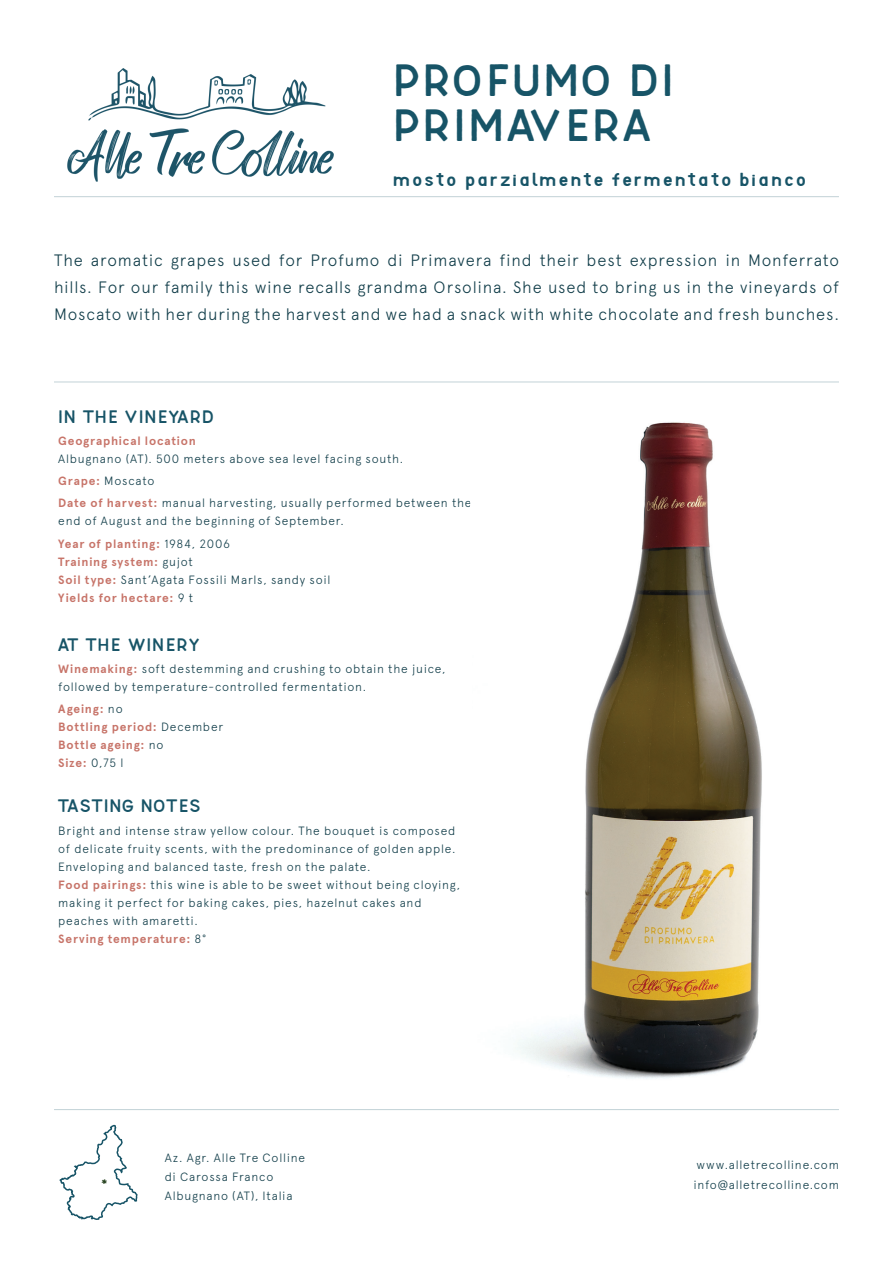
<style>
.page{position:relative;width:893px;height:1263px;background:#fff}
.page>*{position:absolute;margin:0;border:0;box-sizing:border-box;transform-origin:0 0}
.t1{font:45px/45px "Lumber";letter-spacing:.05em;color:#175467}
.t2{font:18.9px "Lumber";letter-spacing:.03em;color:#175467;scale:1.11 1}
.t3{font:18px "Lumber";letter-spacing:.05em;color:#175467}
.t4{font:300 16.5px/27px "Apercu";letter-spacing:.05em;color:#123e4a;text-align:justify}
.t5{font:300 12px/18px "Apercu";letter-spacing:.065em;color:#123e4a}
.t6{font:700 12px/18px "Apercu";letter-spacing:.065em;color:#c77469}
.t7{font:italic 700 11.7px "Cera Basic";color:#26421f;scale:1.08 1}
.s1{font-weight:700;color:#c77469}
.s2{font-weight:300;color:#123e4a}
</style>
<div class="page">
<img style="left:516px;top:422px;width:246px;height:657px">
<hr style="left:54px;top:196px;width:785px;height:1px;background:#175467">
<hr style="left:54px;top:382px;width:785px;height:1px;background:#175467">
<hr style="left:54px;top:1109px;width:785px;height:1px;background:#175467">
<svg style="left:59px;top:1124px;width:79px;height:96px"></svg>
<img style="left:67px;top:69px;width:266px;height:113px">
<p class="t1" style="left:392px;top:62px;width:283px">PROFUMO DI<br>PRIMAVERA</p>
<p class="t2" style="left:392px;top:171px;width:374px">mosto parzialmente fermentato bianco</p>
<p class="t4" style="left:54px;top:247px;width:787px">The aromatic grapes used for Profumo di Primavera find their best expression in Monferrato hills. For our family this wine recalls grandma Orsolina. She used to bring us in the vineyards of Moscato with her during the harvest and we had a snack with white chocolate and fresh bunches.</p>
<p class="t3" style="left:58px;top:408px;width:157px">IN THE VINEYARD</p>
<p class="t6" style="left:58px;top:432px;width:139px">Geographical location</p>
<p class="t5" style="left:58px;top:450px;width:347px">Albugnano (AT). 500 meters above sea level facing south.</p>
<p class="t5" style="left:58px;top:472px;width:98px"><span class="s1">Grape:</span> Moscato</p>
<p class="t5" style="left:58px;top:494px;width:415px"><span class="s1">Date of harvest:</span> manual harvesting, usually performed between the end of August and the beginning of September.</p>
<p class="t6" style="left:58px;top:534px;width:274px">Year of planting: <span class="s2">1984, 2006<br></span>Training system: <span class="s2">gujot<br></span>Soil type: <span class="s2">Sant’Agata Fossili Marls, sandy soil<br></span>Yields for hectare: <span class="s2">9 t</span></p>
<p class="t3" style="left:58px;top:636px;width:143px">AT THE WINERY</p>
<p class="t5" style="left:58px;top:660px;width:389px"><span class="s1">Winemaking:</span> soft destemming and crushing to obtain the juice, followed by temperature-controlled fermentation.</p>
<p class="t6" style="left:58px;top:700px;width:167px">Ageing: <span class="s2">no<br></span>Bottling period: <span class="s2">December<br></span>Bottle ageing: <span class="s2">no<br></span>Size: <span class="s2">0,75 l</span></p>
<p class="t3" style="left:58px;top:798px;width:144px">TASTING NOTES</p>
<p class="t5" style="left:58px;top:821px;width:403px">Bright and intense straw yellow colour. The bouquet is composed of delicate fruity scents, with the predominance of golden apple.<br>Enveloping and balanced taste, fresh on the palate.<br><span class="s1">Food pairings:</span> this wine is able to be sweet without being cloying, making it perfect for baking cakes, pies, hazelnut cakes and peaches with amaretti.<br><span class="s1">Serving temperature:</span> 8°</p>
<p class="t7" style="left:101px;top:1177px;width:7px">*</p>
<p class="t5" style="left:165px;top:1148px;width:142px">Az. Agr. Alle Tre Colline</p>
<p class="t5" style="left:165px;top:1168px;width:110px">di Carossa Franco</p>
<p class="t5" style="left:165px;top:1187px;width:129px">Albugnano (AT), Italia</p>
<p class="t5" style="left:697px;top:1156px;width:144px">www.alletrecolline.com</p>
<p class="t5" style="left:693px;top:1175px;width:147px">info@alletrecolline.com</p>
</div>
